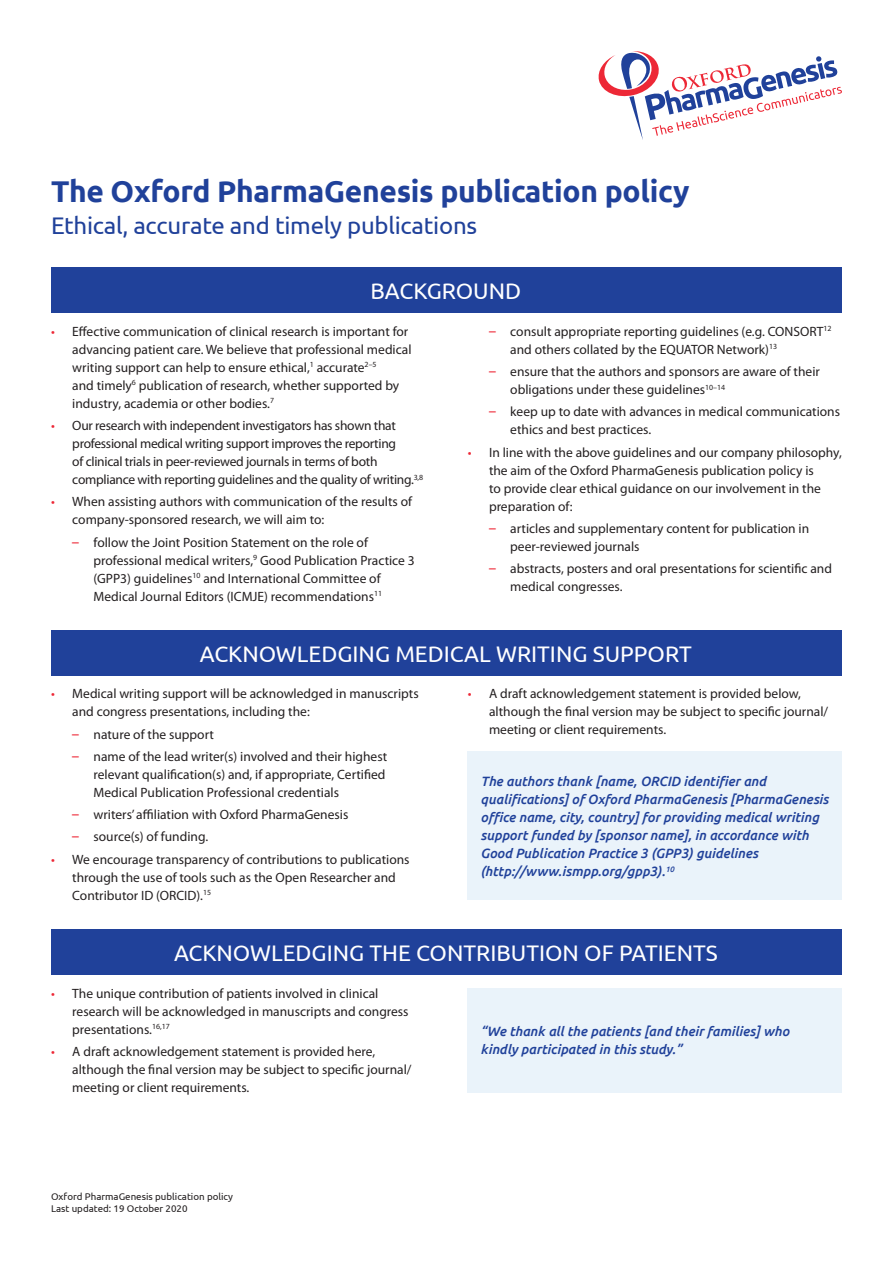
<style>
.page{position:relative;width:893px;height:1263px;background:#fff}
.page>*{position:absolute;margin:0;border:0;box-sizing:border-box;transform-origin:0 0}
.t1{font:700 30px "Ubuntu";letter-spacing:-.01em;color:#20419a}
.t2{font:24px "Ubuntu";letter-spacing:-.01em;color:#20419a}
.t3{font:22.5px "Ubuntu";color:#fff}
.t4{font:13.5px/18px "Myriad Pro";color:#231f20}
.t5{font:italic 500 13.5px/18px "Ubuntu";color:#20419a}
.t6{font:13.5px/18px "Myriad Pro";letter-spacing:-.02em;color:#231f20}
.t7{font:9.75px/11.7px "Ubuntu";color:#231f20}
.s1{color:#ed2836}
.s2{font-family:"Ubuntu";color:#ed2836}
</style>
<div class="page">
<div style="left:51px;top:268px;width:791px;height:45px;background:#20419a"></div>
<div style="left:51px;top:930px;width:791px;height:45px;background:#20419a"></div>
<div style="left:468px;top:988px;width:374px;height:104px;background:#eaf3fa"></div>
<svg style="left:599px;top:51px;width:243px;height:88px"></svg>
<div style="left:51px;top:630px;width:791px;height:46px;background:#20419a"></div>
<div style="left:468px;top:752px;width:374px;height:148px;background:#eaf3fa"></div>
<h1 class="t1" style="left:51px;top:173px;width:640px">The Oxford PharmaGenesis publication policy</h1>
<h2 class="t2" style="left:51px;top:211px;width:428px">Ethical, accurate and timely publications</h2>
<h3 class="t3" style="left:370px;top:278px;width:152px">BACKGROUND</h3>
<p class="t4" style="left:72px;top:322px;width:341px;text-indent:-21px"><span class="s1">•</span> Effective communication of clinical research is important for advancing patient care. We believe that professional medical writing support can help to ensure ethical,<sup>1</sup> accurate<sup>2–5<br></sup>and timely<sup>6</sup> publication of research, whether supported by industry, academia or other bodies.<sup>7</sup></p>
<p class="t6" style="left:72px;top:416px;width:352px;text-indent:-21px"><span class="s1">•</span> Our research with independent investigators has shown that professional medical writing support improves the reporting<br>of clinical trials in peer-reviewed journals in terms of both compliance with reporting guidelines and the quality of writing.<sup>3,8</sup></p>
<p class="t4" style="left:72px;top:493px;width:341px;text-indent:-21px"><span class="s1">•</span> When assisting authors with communication of the results of company-sponsored research, we will aim to:</p>
<p class="t4" style="left:94px;top:533px;width:323px;text-indent:-21px"><span class="s2">–</span> follow the Joint Position Statement on the role of professional medical writers,<sup>9</sup> Good Publication Practice 3 (GPP3) guidelines<sup>10</sup> and International Committee of Medical Journal Editors (ICMJE) recommendations<sup>11</sup></p>
<p class="t4" style="left:510px;top:322px;width:323px;text-indent:-21px"><span class="s2">–</span> consult appropriate reporting guidelines (e.g. CONSORT<sup>12 </sup>and others collated by the EQUATOR Network)<sup>13</sup></p>
<p class="t4" style="left:510px;top:362px;width:311px;text-indent:-21px"><span class="s2">–</span> ensure that the authors and sponsors are aware of their obligations under these guidelines<sup>10–14</sup></p>
<p class="t4" style="left:510px;top:403px;width:331px;text-indent:-21px"><span class="s2">–</span> keep up to date with advances in medical communications ethics and best practices.</p>
<p class="t4" style="left:489px;top:443px;width:354px;text-indent:-21px"><span class="s1">•</span> In line with the above guidelines and our company philosophy, the aim of the Oxford PharmaGenesis publication policy is<br>to provide clear ethical guidance on our involvement in the preparation of:</p>
<p class="t4" style="left:510px;top:519px;width:300px;text-indent:-21px"><span class="s2">–</span> articles and supplementary content for publication in peer-reviewed journals</p>
<p class="t4" style="left:510px;top:559px;width:323px;text-indent:-21px"><span class="s2">–</span> abstracts, posters and oral presentations for scientific and medical congresses.</p>
<h3 class="t3" style="left:200px;top:640px;width:493px">ACKNOWLEDGING MEDICAL WRITING SUPPORT</h3>
<p class="t4" style="left:72px;top:685px;width:348px;text-indent:-21px"><span class="s1">•</span> Medical writing support will be acknowledged in manuscripts and congress presentations, including the:</p>
<p class="t4" style="left:72px;top:725px;width:143px"><span class="s2">–</span> nature of the support</p>
<p class="t4" style="left:94px;top:747px;width:295px;text-indent:-21px"><span class="s2">–</span> name of the lead writer(s) involved and their highest relevant qualification(s) and, if appropriate, Certified<br>Medical Publication Professional credentials</p>
<p class="t4" style="left:72px;top:805px;width:278px"><span class="s2">–</span> writers’ affiliation with Oxford PharmaGenesis</p>
<p class="t4" style="left:72px;top:828px;width:137px"><span class="s2">–</span> source(s) of funding.</p>
<p class="t4" style="left:72px;top:850px;width:339px;text-indent:-21px"><span class="s1">•</span> We encourage transparency of contributions to publications through the use of tools such as the Open Researcher and<br>Contributor ID (ORCID).<sup>15</sup></p>
<p class="t4" style="left:489px;top:685px;width:341px;text-indent:-21px"><span class="s1">•</span> A draft acknowledgement statement is provided below, although the final version may be subject to specific journal/ meeting or client requirements.</p>
<p class="t5" style="left:480px;top:772px;width:349px">The authors thank [name, ORCID identifier and qualifications] of Oxford PharmaGenesis [PharmaGenesis office name, city, country] for providing medical writing support funded by [sponsor name], in accordance with Good Publication Practice 3 (GPP3) guidelines (http://www.ismpp.org/gpp3).<sup>10</sup></p>
<h3 class="t3" style="left:174px;top:939px;width:545px">ACKNOWLEDGING THE CONTRIBUTION OF PATIENTS</h3>
<p class="t4" style="left:72px;top:984px;width:338px;text-indent:-21px"><span class="s1">•</span> The unique contribution of patients involved in clinical research will be acknowledged in manuscripts and congress presentations.<sup>16,17</sup></p>
<p class="t4" style="left:72px;top:1042px;width:341px;text-indent:-21px"><span class="s1">•</span> A draft acknowledgement statement is provided here, although the final version may be subject to specific journal/ meeting or client requirements.</p>
<p class="t7" style="left:51px;top:1190px;width:184px">Oxford PharmaGenesis publication policy<br>Last updated: 19 October 2020</p>
<p class="t5" style="left:480px;top:1022px;width:310px">“We thank all the patients [and their families] who kindly participated in this study.”</p>
</div>
